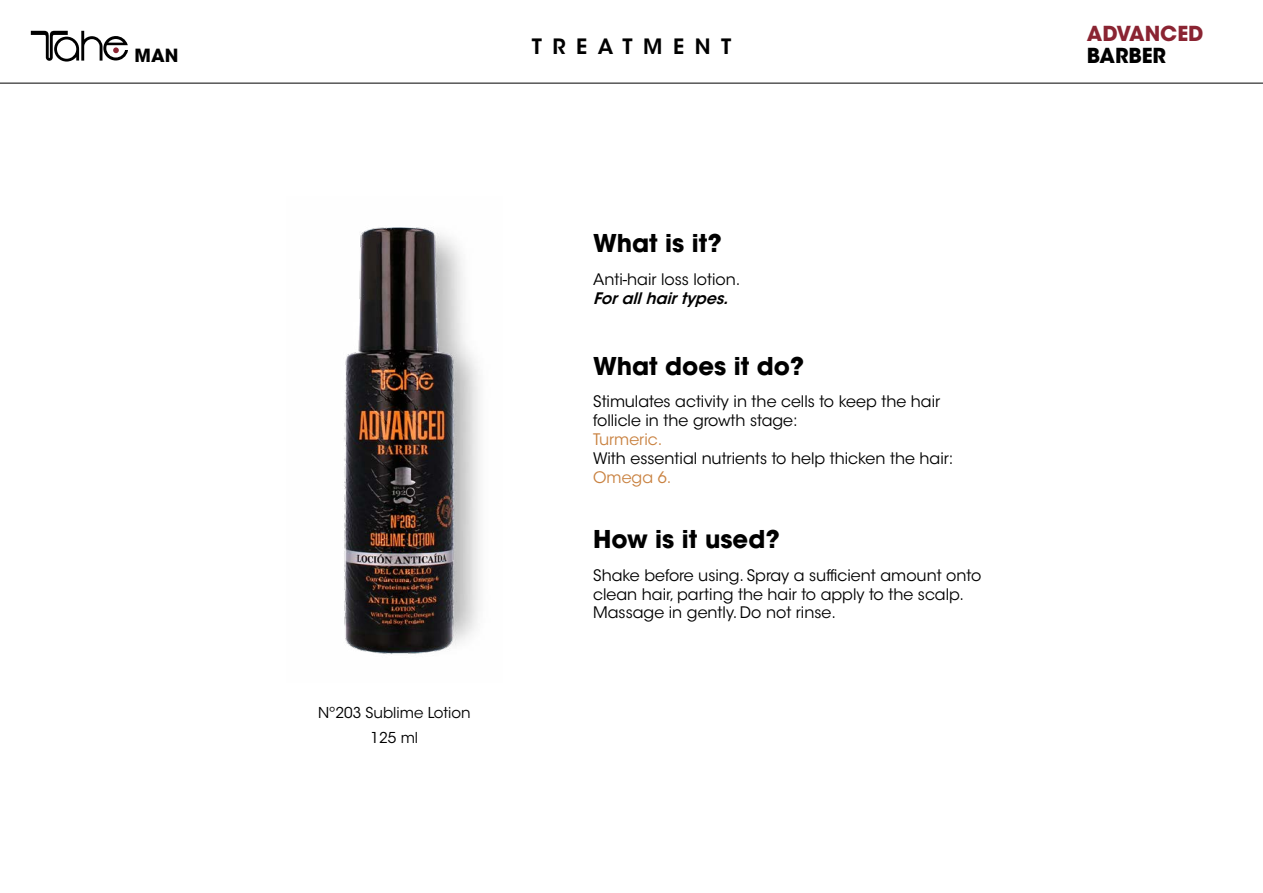
<style>
.page{position:relative;width:1263px;height:893px;background:#fff}
.page>*{position:absolute;margin:0;border:0;box-sizing:border-box;transform-origin:0 0}
.t1{font:700 24.3px "ITC Avant Garde Std";color:#000}
.t2{font:600 21px "ITC Avant Garde Std";letter-spacing:.5em;color:#000}
.t3{font:700 20.55px "ITC Avant Garde Std";color:#8a2432}
.t4{font:700 20.55px "ITC Avant Garde Std";color:#000}
.t5{font:700 18px "ITC Avant Garde Std";color:#000}
.t6{font:15.75px/18.9px "ITC Avant Garde Std";color:#000}
.t7{font:italic 600 15.75px "ITC Avant Garde Std";color:#000}
.t8{font:15.75px "ITC Avant Garde Std";color:#c98241}
.t9{font:14.85px/24.9px "ITC Avant Garde Std";color:#000;text-align:center}
</style>
<div class="page">
<hr style="left:0;top:83px;width:1263px;height:1px;background:#000">
<svg style="left:31px;top:31px;width:97px;height:31px"></svg>
<img style="left:344px;top:227px;width:136px;height:427px">
<p class="t5" style="left:134px;top:43px;width:45px">MAN</p>
<h2 class="t2" style="left:532px;top:33px;width:201px">TREATMENT</h2>
<p class="t9" style="left:318px;top:700px;width:154px">Nº203 Sublime Lotion<br>125 ml</p>
<h1 class="t1" style="left:593px;top:228px;width:130px">What is it?</h1>
<p class="t6" style="left:593px;top:270px;width:149px">Anti-hair loss lotion.</p>
<p class="t7" style="left:593px;top:288px;width:142px">Forallhairtypes.</p>
<h1 class="t1" style="left:593px;top:350px;width:213px">What does it do?</h1>
<p class="t6" style="left:593px;top:392px;width:348px">Stimulates activity in the cells to keep the hair follicle in the growth stage:</p>
<p class="t8" style="left:593px;top:430px;width:71px">Turmeric.</p>
<p class="t6" style="left:593px;top:449px;width:362px">With essential nutrients to help thicken the hair:</p>
<p class="t8" style="left:593px;top:468px;width:80px">Omega 6.</p>
<h1 class="t1" style="left:593px;top:523px;width:188px">How is it used?</h1>
<p class="t6" style="left:593px;top:566px;width:390px">Shake before using. Spray a sufficient amount onto clean hair, parting the hair to apply to the scalp.<br>Massage in gently. Do not rinse.</p>
<h3 class="t3" style="left:1087px;top:20px;width:118px">ADVANCED</h3>
<h3 class="t4" style="left:1087px;top:42px;width:81px">BARBER</h3>
</div>
